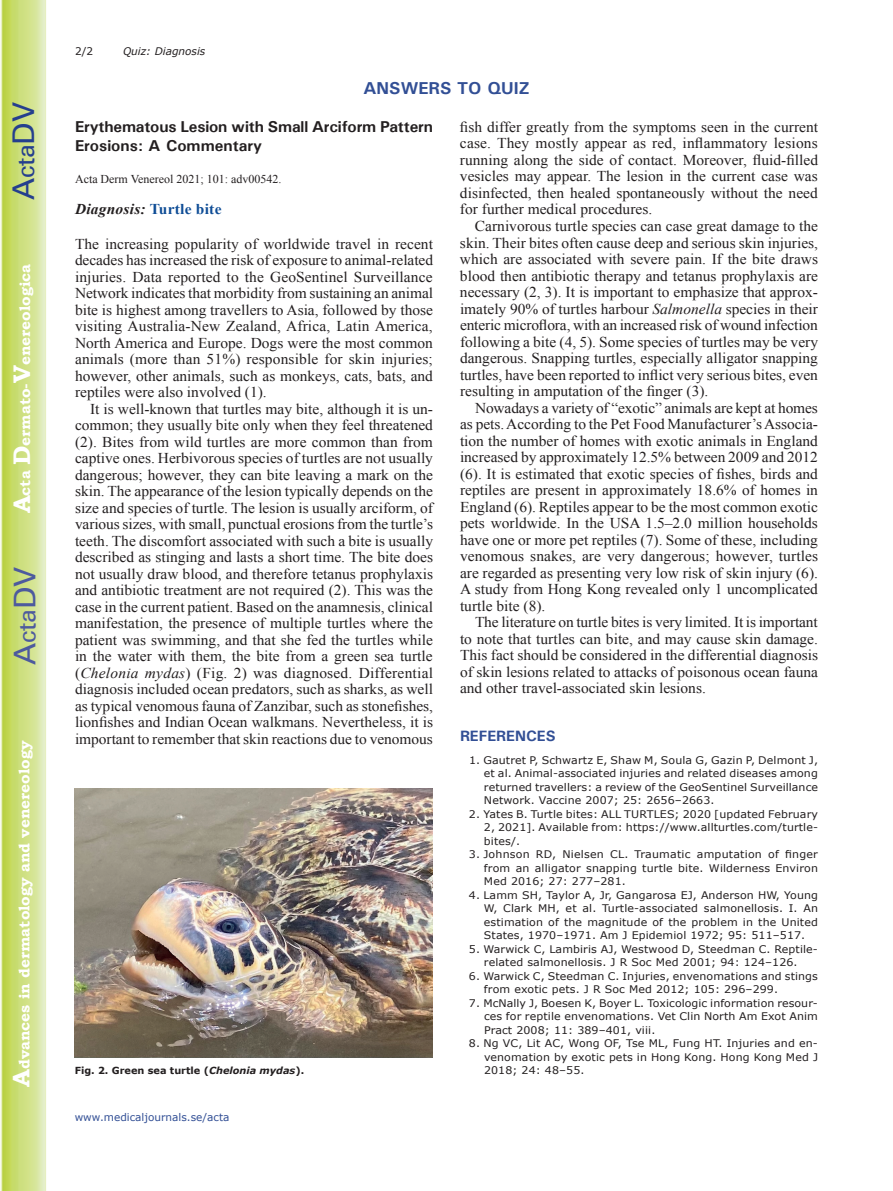
<style>
.page{position:relative;width:893px;height:1191px;background:#fff}
.page>*{position:absolute;margin:0;border:0;box-sizing:border-box;transform-origin:0 0}
.t1{font:30px "Univers";color:#4d5a9e}
.t2{font:30px "Univers";color:#253f8e}
.t3{font:700 17.25px "Univers";color:#324f95}
.t4{font:700 15.75px/18.9px "Univers";letter-spacing:-.01em;color:#231f20}
.t5{font:15px/16.5px "Times New Roman";color:#231f20;text-align:justify}
.t6{font:700 15px "Bookman Old Style";color:#fff}
.t7{font:italic 700 15px "Times New Roman";letter-spacing:.015em;color:#231f20}
.t8{font:700 15px "Univers";color:#324f95}
.t9{font:12px "Times New Roman";color:#231f20}
.t10{font:10.5px/13.5px "Verdana";letter-spacing:.01em;color:#231f20;text-align:justify;scale:1.05 1}
.t11{font:10.5px "Verdana";color:#324f95}
.t12{font:italic 10.5px "Verdana";color:#231f20}
.t13{font:10.5px "Verdana";letter-spacing:.01em;color:#231f20}
.t14{font:700 9.75px "Verdana";color:#231f20}
.s1{font-size:24px}
.s2{font-style:normal;color:#0f4d96}
.s3{font-style:italic}
</style>
<div class="page">
<svg style="left:1px;top:0;width:45px;height:1191px;background:#cfe084"></svg>
<img style="left:75px;top:789px;width:358px;height:268px">
<h1 class="t2" style="left:6px;top:200px;width:100px;rotate:-90deg">A<span class="s1">cta</span>DV</h1>
<p class="t6" style="left:16px;top:513px;width:251px;rotate:-90deg"><span class="s1">A</span>cta <span class="s1">D</span>ermato-<span class="s1">V</span>enereologica</p>
<h1 class="t1" style="left:7px;top:665px;width:100px;rotate:-90deg">A<span class="s1">cta</span>DV</h1>
<p class="t6" style="left:15px;top:1087px;width:347px;rotate:-90deg"><span class="s1">A</span>dvances in dermatology and venereology</p>
<p class="t13" style="left:75px;top:44px;width:20px">2/2</p>
<p class="t12" style="left:123px;top:44px;width:84px">Quiz: Diagnosis</p>
<p class="t3" style="left:363px;top:77px;width:168px">ANSWERS TO QUIZ</p>
<p class="t4" style="left:75px;top:117px;width:359px">Erythematous Lesion with Small Arciform Pattern<br>Erosions: A Commentary</p>
<p class="t9" style="left:75px;top:171px;width:208px">Acta Derm Venereol 2021; 101: adv00542.</p>
<p class="t7" style="left:75px;top:198px;width:148px">Diagnosis: <span class="s2">Turtle bite</span></p>
<p class="t5" style="left:75px;top:235px;width:360px">The increasing popularity of worldwide travel in recent decades has increased the risk of exposure to animal-related injuries. Data reported to the GeoSentinel Surveillance Network indicates that morbidity from sustaining an animal bite is highest among travellers to Asia, followed by those visiting Australia-New Zealand, Africa, Latin America, North America and Europe. Dogs were the most common animals (more than 51%) responsible for skin injuries; however, other animals, such as monkeys, cats, bats, and reptiles were also involved (1).</p>
<p class="t5" style="left:75px;top:400px;width:360px;text-indent:15px">It is well-known that turtles may bite, although it is un&shy;common; they usually bite only when they feel threatened (2). Bites from wild turtles are more common than from captive ones. Herbivorous species of turtles are not usually dangerous; however, they can bite leaving a mark on the skin. The appearance of the lesion typically depends on the size and species of turtle. The lesion is usually arciform, of various sizes, with small, punctual erosions from the turtle’s teeth. The discomfort associated with such a bite is usually described as stinging and lasts a short time. The bite does not usually draw blood, and therefore tetanus prophylaxis and antibiotic treatment are not required (2). This was the case in the current patient. Based on the anamnesis, clinical manifestation, the presence of multiple turtles where the patient was swimming, and that she fed the turtles while in the water with them, the bite from a green sea turtle (<span class="s3">Chelonia mydas</span>) (Fig. 2) was diagnosed. Differential diagnosis included ocean predators, such as sharks, as well as typical venomous fauna of Zanzibar, such as stonefishes, lionfishes and Indian Ocean walkmans. Nevertheless, it is important to remember that skin reactions due to venomous</p>
<p class="t5" style="left:460px;top:118px;width:360px">fish differ greatly from the symptoms seen in the current case. They mostly appear as red, inflammatory lesions running along the side of contact. Moreover, fluid-filled vesicles may appear. The lesion in the current case was disinfected, then healed spontaneously without the need for further medical procedures.</p>
<p class="t5" style="left:460px;top:217px;width:360px;text-indent:15px">Carnivorous turtle species can case great damage to the skin. Their bites often cause deep and serious skin injuries, which are associated with severe pain. If the bite draws blood then antibiotic therapy and tetanus prophylaxis are necessary (2, 3). It is important to emphasize that approx&shy;imately 90% of turtles harbour <span class="s3">Salmonella</span> species in their enteric microflora, with an increased risk of wound infection following a bite (4, 5). Some species of turtles may be very dangerous. Snapping turtles, especially alligator snapping turtles, have been reported to inflict very serious bites, even resulting in amputation of the finger (3).</p>
<p class="t5" style="left:460px;top:399px;width:360px;text-indent:15px">Nowadays a variety of “exotic” animals are kept at homes as pets. According to the Pet Food Manufacturer’s Associa&shy;tion the number of homes with exotic animals in England increased by approximately 12.5% between 2009 and 2012 (6). It is estimated that exotic species of fishes, birds and reptiles are present in approximately 18.6% of homes in England (6). Reptiles appear to be the most common exotic pets worldwide. In the USA 1.5–2.0 million households have one or more pet reptiles (7). Some of these, including venomous snakes, are very dangerous; however, turtles are regarded as presenting very low risk of skin injury (6).<br>A study from Hong Kong revealed only 1 uncomplicated turtle bite (8).</p>
<p class="t5" style="left:460px;top:613px;width:360px;text-indent:15px">The literature on turtle bites is very limited. It is important to note that turtles can bite, and may cause skin damage.<br>This fact should be considered in the differential diagnosis of skin lesions related to attacks of poisonous ocean fauna and other travel-associated skin lesions.</p>
<p class="t8" style="left:460px;top:726px;width:97px">REFERENCES</p>
<p class="t10" style="left:484px;top:753px;width:320px;text-indent:-15px">1. Gautret P, Schwartz E, Shaw M, Soula G, Gazin P, Delmont J, et al. Animal-associated injuries and related diseases among returned travellers: a review of the GeoSentinel Surveillance Network. Vaccine 2007; 25: 2656–2663.</p>
<p class="t10" style="left:484px;top:807px;width:320px;text-indent:-15px">2. Yates B. Turtle bites: ALL TURTLES; 2020 [updated February 2, 2021]. Available from: https://www.allturtles.com/turtle&shy;bites/.</p>
<p class="t10" style="left:484px;top:848px;width:320px;text-indent:-15px">3. Johnson RD, Nielsen CL. Traumatic amputation of finger from an alligator snapping turtle bite. Wilderness Environ Med 2016; 27: 277–281.</p>
<p class="t10" style="left:484px;top:888px;width:320px;text-indent:-15px">4. Lamm SH, Taylor A, Jr, Gangarosa EJ, Anderson HW, Young W, Clark MH, et al. Turtle-associated salmonellosis. I. An estimation of the magnitude of the problem in the United States, 1970–1971. Am J Epidemiol 1972; 95: 511–517.</p>
<p class="t10" style="left:469px;top:942px;width:334px;text-align:center">5. Warwick C, Lambiris AJ, Westwood D, Steedman C. Reptile&shy;related salmonellosis. J R Soc Med 2001; 94: 124–126.</p>
<p class="t10" style="left:484px;top:969px;width:320px;text-indent:-15px">6. Warwick C, Steedman C. Injuries, envenomations and stings from exotic pets. J R Soc Med 2012; 105: 296–299.</p>
<p class="t10" style="left:484px;top:996px;width:320px;text-indent:-15px">7. McNally J, Boesen K, Boyer L. Toxicologic information resour&shy;ces for reptile envenomations. Vet Clin North Am Exot Anim Pract 2008; 11: 389–401, viii.</p>
<p class="t10" style="left:469px;top:1037px;width:334px;text-align:right">8. Ng VC, Lit AC, Wong OF, Tse ML, Fung HT. Injuries and en&shy;venomation by exotic pets in Hong Kong. Hong Kong Med J</p>
<p class="t14" style="left:75px;top:1064px;width:231px">Fig. 2. Green sea turtle (<span class="s3">Chelonia mydas</span>).</p>
<p class="t10" style="left:484px;top:1064px;width:97px">2018; 24: 48–55.</p>
<p class="t11" style="left:75px;top:1110px;width:156px">www.medicaljournals.se/acta</p>
</div>
